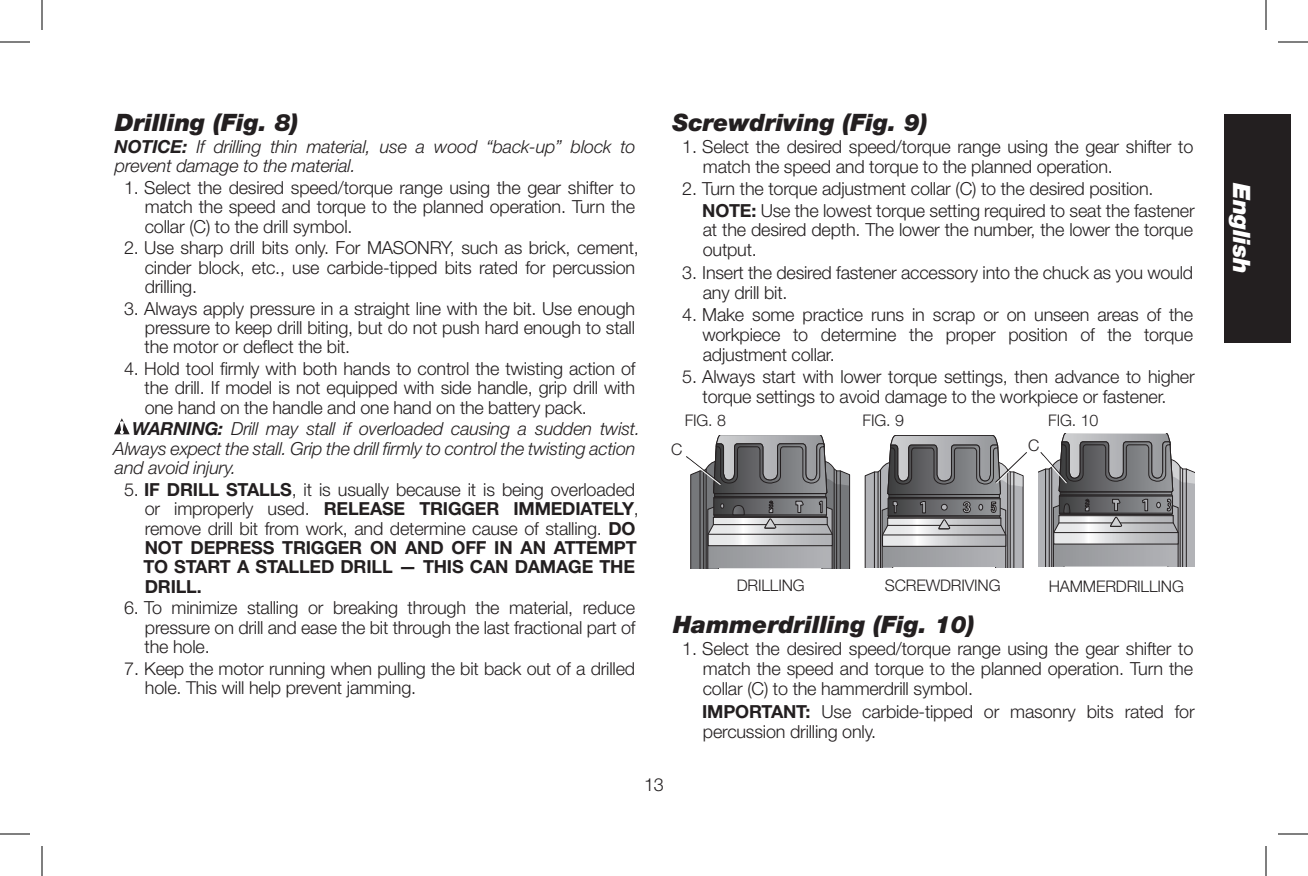
<style>
.page{position:relative;width:1308px;height:876px;background:#fff}
.page>*{position:absolute;margin:0;border:0;box-sizing:border-box;transform-origin:0 0}
._01-Headline{font:italic 900 24px "Helvetica Neue LT Std";color:#231f20}
.t1{font:italic 900 24px "Helvetica Neue LT Std";color:#fff}
._04-BodyList{font:300 18px/19.4px "Helvetica Neue LT Std";letter-spacing:-.01em;color:#231f20;text-align:justify}
._04-BodyList-2{font:700 18px/19.4px "Helvetica Neue LT Std";letter-spacing:-.01em;color:#231f20}
._10-Warning_Caution{font:italic 300 18px/19.4px "Helvetica Neue LT Std";letter-spacing:-.01em;color:#231f20}
._04-BodyList-3{font:300 17.8px/19.4px "Helvetica Neue LT Std";letter-spacing:-.01em;color:#231f20}
.t2{font:300 16px "Helvetica Neue LT Std";letter-spacing:-.01em;color:#231f20}
.s1{font-weight:700}
.s2{font-weight:300}
.s3{font-size:18px}
</style>
<div class="page">
<svg style="left:114px;top:418px;width:16px;height:16px"></svg>
<svg style="left:686px;top:435px;width:164px;height:133px"></svg>
<svg style="left:864px;top:436px;width:163px;height:131px"></svg>
<svg style="left:1038px;top:434px;width:157px;height:133px"></svg>
<div style="left:1224px;top:114px;width:66px;height:228px;background:#231f20"></div>
<hr style="left:0;top:42px;width:30px;height:1px;background:#000">
<hr style="left:1278px;top:42px;width:30px;height:1px;background:#000">
<hr style="left:0;top:834px;width:30px;height:1px;background:#000">
<hr style="left:1278px;top:834px;width:30px;height:1px;background:#000">
<hr style="left:42px;top:0;width:1px;height:30px;background:#000">
<hr style="left:42px;top:846px;width:1px;height:30px;background:#000">
<hr style="left:1266px;top:0;width:1px;height:30px;background:#000">
<hr style="left:1266px;top:846px;width:1px;height:30px;background:#000">
<p class="_01-Headline" style="left:115px;top:108px;width:185px">Drilling (Fig. 8)</p>
<p class="_10-Warning_Caution" style="left:115px;top:136px;width:522px"><span class="s1">NOTICE:</span> If drilling thin material, use a wood “back-up” block to prevent damage to the material.</p>
<p class="_04-BodyList" style="left:145px;top:177px;width:492px;text-indent:-21px">1. Select the desired speed/torque range using the gear shifter to match the speed and torque to the planned operation. Turn the collar (C) to the drill symbol.</p>
<p class="_04-BodyList" style="left:145px;top:238px;width:496px;text-align:left;text-indent:-21px">2. Use sharp drill bits only. For MASONRY, such as brick, cement, cinder block, etc., use carbide-tipped bits rated for percussion drilling.</p>
<p class="_04-BodyList" style="left:145px;top:298px;width:492px;text-indent:-20px">3. Always apply pressure in a straight line with the bit. Use enough pressure to keep drill biting, but do not push hard enough to stall the motor or deflect the bit.</p>
<p class="_04-BodyList" style="left:145px;top:358px;width:492px;text-indent:-20px">4. Hold tool firmly with both hands to control the twisting action of the drill. If model is not equipped with side handle, grip drill with one hand on the handle and one hand on the battery pack.</p>
<p class="_10-Warning_Caution" style="left:114px;top:419px;width:528px;text-indent:19px"><span class="s1">WARNING:</span> Drill may stall if overloaded causing a sudden twist.<br>Always expect the stall. Grip the drill firmly to control the twisting action and avoid injury.</p>
<p class="_04-BodyList-2" style="left:143px;top:479px;width:497px;text-indent:-19px"><span class="s2">5.</span> IF DRILL STALLS<span class="s2">, it is usually because it is being overloaded or improperly used.</span> RELEASE TRIGGER IMMEDIATELY<span class="s2">, remove drill bit from work, and determine cause of stalling.</span> DO NOT DEPRESS TRIGGER ON AND OFF IN AN ATTEMPT TO START A STALLED DRILL — THIS CAN DAMAGE THE DRILL.</p>
<p class="_04-BodyList" style="left:145px;top:598px;width:492px;text-indent:-20px">6. To minimize stalling or breaking through the material, reduce pressure on drill and ease the bit through the last fractional part of the hole.</p>
<p class="_04-BodyList-3" style="left:145px;top:658px;width:492px;text-indent:-21px"><span class="s3">7</span>. Keep the motor running when pulling the bit back out of a drilled hole. This will help prevent jamming.</p>
<p class="_01-Headline" style="left:673px;top:108px;width:257px">Screwdriving (Fig. 9)</p>
<p class="_04-BodyList" style="left:703px;top:137px;width:492px;text-indent:-21px">1. Select the desired speed/torque range using the gear shifter to match the speed and torque to the planned operation.</p>
<p class="_04-BodyList" style="left:682px;top:178px;width:473px">2. Turn the torque adjustment collar (C) to the desired position.</p>
<p class="_04-BodyList" style="left:702px;top:201px;width:494px"><span class="s1">NOTE:</span> Use the lowest torque setting required to seat the fastener at the desired depth. The lower the number, the lower the torque output.</p>
<p class="_04-BodyList" style="left:703px;top:262px;width:492px;line-height:20px;text-indent:-21px">3. Insert the desired fastener accessory into the chuck as you would any drill bit.</p>
<p class="_04-BodyList" style="left:702px;top:304px;width:492px;line-height:20px;text-indent:-20px">4. Make some practice runs in scrap or on unseen areas of the workpiece to determine the proper position of the torque adjustment collar.</p>
<p class="_04-BodyList" style="left:682px;top:366px;width:514px;line-height:20px;text-align:center">5. Always start with lower torque settings, then advance to higher torque settings to avoid damage to the workpiece or fastener.</p>
<p class="t2" style="left:685px;top:410px;width:43px">FIG. 8</p>
<p class="t2" style="left:863px;top:410px;width:43px">FIG. 9</p>
<p class="t2" style="left:1048px;top:410px;width:52px">FIG. 10</p>
<p class="t2" style="left:671px;top:439px;width:13px">C</p>
<p class="t2" style="left:1028px;top:435px;width:13px">C</p>
<p class="t2" style="left:737px;top:575px;width:69px">DRILLING</p>
<p class="t2" style="left:885px;top:576px;width:117px">SCREWDRIVING</p>
<p class="t2" style="left:1049px;top:576px;width:137px">HAMMERDRILLING</p>
<p class="_01-Headline" style="left:673px;top:610px;width:303px">Hammerdrilling (Fig. 10)</p>
<p class="_04-BodyList" style="left:703px;top:639px;width:492px;line-height:20px;text-indent:-21px">1. Select the desired speed/torque range using the gear shifter to match the speed and torque to the planned operation. Turn the collar (C) to the hammerdrill symbol.</p>
<p class="_04-BodyList" style="left:702px;top:701px;width:494px;line-height:20px"><span class="s1">IMPORTANT:</span> Use carbide-tipped or masonry bits rated for percussion drilling only.</p>
<p class="_04-BodyList" style="left:644px;top:774px;width:21px">13</p>
<h1 class="t1" style="left:1256px;top:183px;width:92px;rotate:90deg">English</h1>
</div>
